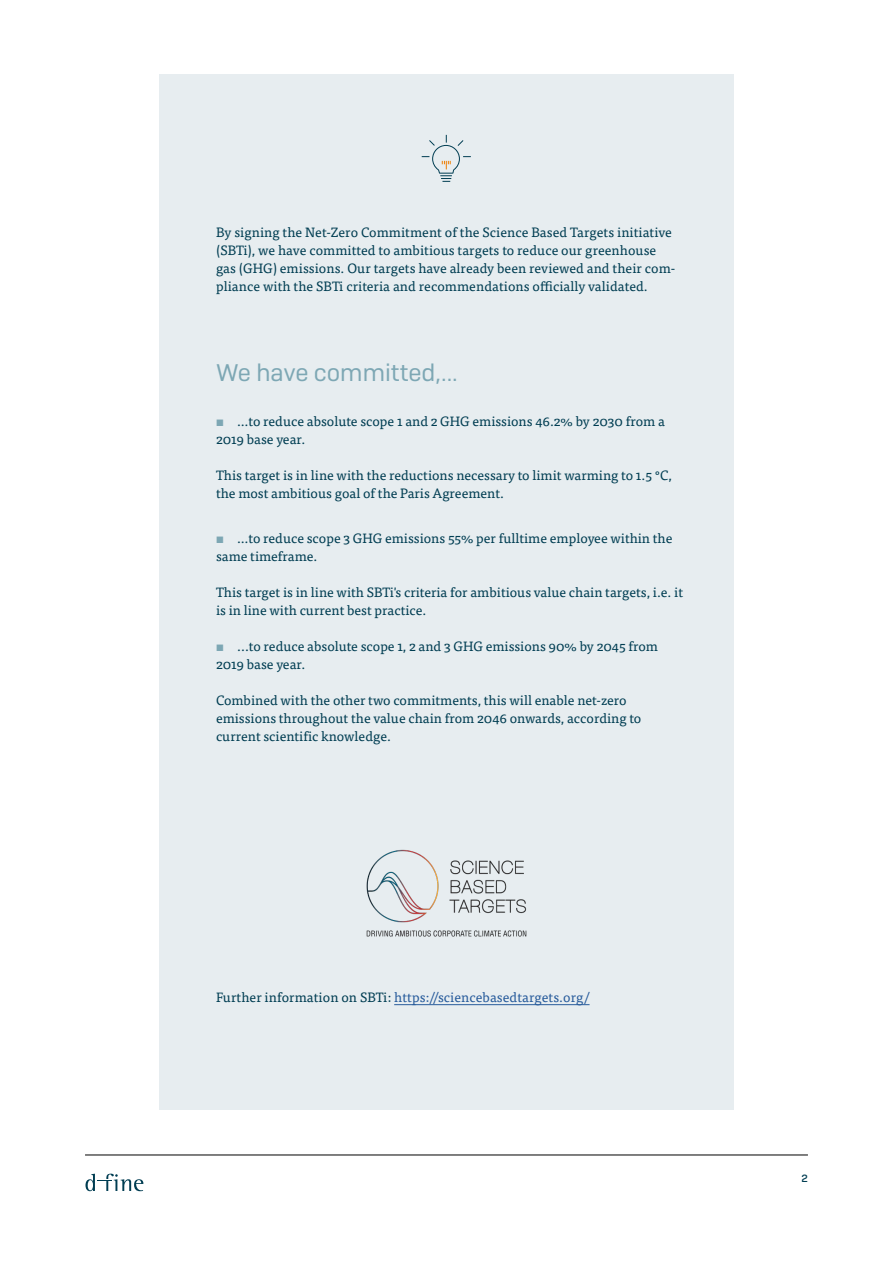
<style>
.page{position:relative;width:893px;height:1263px;background:#fff}
.page>*{position:absolute;margin:0;border:0;box-sizing:border-box;transform-origin:0 0}
.t1{font:24px "Camber";color:#7da7b4}
.t2{font:13.5px/18px "Tisa Pro";color:#003d52}
.t3{font:13.5px "Tisa Pro";letter-spacing:.005em;color:#275b9b}
.t4{font:500 10.5px "Camber";color:#003d52}
.s1{color:#7da7b4}
.s2{color:#003d52}
</style>
<div class="page">
<hr style="left:85px;top:1155px;width:723px;height:1px;background:#000">
<svg style="left:85px;top:1174px;width:58px;height:17px"></svg>
<div style="left:159px;top:75px;width:575px;height:1035px;background:#e7edf0"></div>
<svg style="left:421px;top:134px;width:50px;height:48px"></svg>
<hr style="left:394px;top:1004px;width:196px;height:1px;background:#275b9b">
<img style="left:366px;top:849px;width:161px;height:88px">
<p class="t2" style="left:216px;top:222px;width:461px">By signing the Net-Zero Commitment of the Science Based Targets initiative (SBTi), we have committed to ambitious targets to reduce our greenhouse gas (GHG) emissions. Our targets have already been reviewed and their com&shy;pliance with the SBTi criteria and recommendations officially validated.</p>
<h1 class="t1" style="left:216px;top:358px;width:243px">We have committed,...</h1>
<p class="t2" style="left:216px;top:411px;width:450px"><span class="s1">▪</span> …to reduce absolute scope 1 and 2 GHG emissions 46.2% by 2030 from a<br>2019 base year.</p>
<p class="t2" style="left:216px;top:465px;width:457px">This target is in line with the reductions necessary to limit warming to 1.5 °C, the most ambitious goal of the Paris Agreement.</p>
<p class="t2" style="left:216px;top:528px;width:458px"><span class="s1">▪</span> …to reduce scope 3 GHG emissions 55% per fulltime employee within the same timeframe.</p>
<p class="t2" style="left:216px;top:582px;width:469px">This target is in line with SBTi's criteria for ambitious value chain targets, i.e. it is in line with current best practice.</p>
<p class="t2" style="left:216px;top:636px;width:443px"><span class="s1">▪</span> ...to reduce absolute scope 1, 2 and 3 GHG emissions 90% by 2045 from<br>2019 base year.</p>
<p class="t2" style="left:216px;top:690px;width:427px">Combined with the other two commitments, this will enable net-zero emissions throughout the value chain from 2046 onwards, according to current scientific knowledge.</p>
<p class="t3" style="left:216px;top:987px;width:375px"><span class="s2">Further information on SBTi:</span> https://sciencebasedtargets.org/</p>
<p class="t4" style="left:801px;top:1172px;width:8px">2</p>
</div>
